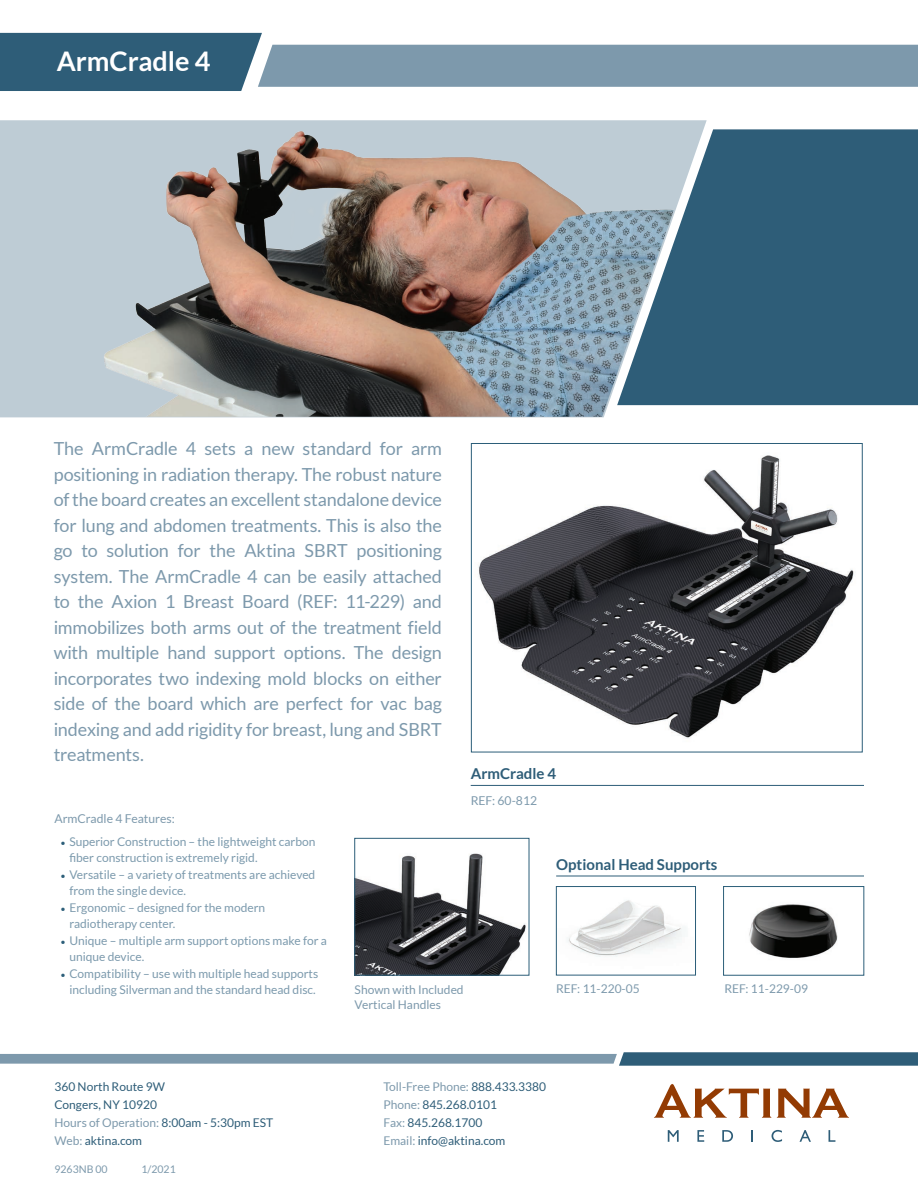
<style>
.page{position:relative;width:918px;height:1188px;background:#fff}
.page>*{position:absolute;margin:0;border:0;box-sizing:border-box;transform-origin:0 0}
.Section_Header{font:700 27px "Lato";color:#fff}
.Text{font:18px/25.5px "Lato";letter-spacing:-.01em;color:#7d99ac;text-align:justify}
.Head_with_Rule{font:700 15px "Lato";color:#2e5d78}
.Text-2{font:12.15px "Lato";color:#7d99ac}
.t1{font:12px/16.5px "Lato";color:#7c9aad}
.Text-3{font:12px "Lato";color:#7d99ac}
.Text-4{font:12px "Lato";color:#2e5d78}
.Text-5{font:10.5px "Lato";color:#7d99ac}
.s1{font-size:9px;color:#2c5e79}
.s2{color:#2e5d78}
.s3{color:#7d99ac}
</style>
<div class="page">
<svg style="left:0;top:33px;width:918px;height:58px"></svg>
<div style="left:0;top:120px;width:707px;height:297px;background:#beccd5"></div>
<div style="left:706px;top:129px;width:212px;height:276px;background:#2e5d78"></div>
<svg style="left:654px;top:1084px;width:117px;height:34px"></svg>
<svg style="left:777px;top:1089px;width:72px;height:29px"></svg>
<svg style="left:668px;top:1130px;width:11px;height:12px"></svg>
<svg style="left:697px;top:1130px;width:7px;height:12px"></svg>
<svg style="left:722px;top:1130px;width:11px;height:12px"></svg>
<svg style="left:751px;top:1130px;width:2px;height:12px"></svg>
<svg style="left:772px;top:1130px;width:10px;height:12px"></svg>
<svg style="left:800px;top:1130px;width:11px;height:12px"></svg>
<svg style="left:829px;top:1130px;width:6px;height:12px"></svg>
<svg style="left:0;top:1052px;width:918px;height:14px"></svg>
<img style="left:99px;top:120px;width:607px;height:297px">
<img style="left:357px;top:853px;width:169px;height:120px">
<div style="left:355px;top:838px;width:174px;height:137px;border:1px solid #2c5e79"></div>
<img style="left:478px;top:455px;width:376px;height:283px">
<div style="left:471px;top:443px;width:391px;height:309px;border:1px solid #2c5e79"></div>
<hr style="left:471px;top:785px;width:393px;height:1px;background:#2e5d78">
<img style="left:568px;top:900px;width:114px;height:57px">
<div style="left:556px;top:886px;width:140px;height:89px;border:1px solid #2c5e79"></div>
<img style="left:749px;top:904px;width:89px;height:54px">
<div style="left:723px;top:886px;width:141px;height:89px;border:1px solid #2c5e79"></div>
<hr style="left:556px;top:876px;width:308px;height:1px;background:#2e5d78">
<p class="Section_Header" style="left:57px;top:46px;width:155px">ArmCradle 4</p>
<p class="Text" style="left:54px;top:436px;width:390px">The ArmCradle 4 sets a new standard for arm positioning in radiation therapy. The robust nature of the board creates an excellent standalone device for lung and abdomen treatments. This is also the go to solution for the Aktina SBRT positioning system. The ArmCradle 4 can be easily attached to the Axion 1 Breast Board (REF: 11-229) and immobilizes both arms out of the treatment field with multiple hand support options. The design incorporates two indexing mold blocks on either side of the board which are perfect for vac bag indexing and add rigidity for breast, lung and SBRT treatments.</p>
<p class="Head_with_Rule" style="left:471px;top:765px;width:87px">ArmCradle 4</p>
<p class="Text-2" style="left:471px;top:794px;width:68px">REF: 60-812</p>
<p class="Text-2" style="left:54px;top:812px;width:122px">ArmCradle 4 Features:</p>
<p class="t1" style="left:69px;top:833px;width:248px;text-indent:-9px"><span class="s1">•</span> Superior Construction – the lightweight carbon fiber construction is extremely rigid.</p>
<p class="t1" style="left:69px;top:866px;width:247px;text-indent:-9px"><span class="s1">•</span> Versatile – a variety of treatments are achieved from the single device.</p>
<p class="t1" style="left:69px;top:899px;width:197px;text-indent:-9px"><span class="s1">•</span> Ergonomic – designed for the modern radiotherapy center.</p>
<p class="t1" style="left:69px;top:932px;width:259px;text-indent:-9px"><span class="s1">•</span> Unique – multiple arm support options make for a unique device.</p>
<p class="t1" style="left:60px;top:965px;width:259px;text-align:center"><span class="s1">•</span> Compatibility – use with multiple head supports including Silverman and the standard head disc.</p>
<p class="Head_with_Rule" style="left:556px;top:856px;width:163px">Optional Head Supports</p>
<p class="Text-3" style="left:355px;top:983px;width:111px">Shown with Included</p>
<p class="Text-3" style="left:556px;top:982px;width:85px">REF: 11-220-05</p>
<p class="Text-3" style="left:355px;top:998px;width:88px">Vertical Handles</p>
<p class="Text-3" style="left:724px;top:982px;width:85px">REF: 11-229-09</p>
<p class="Text-4" style="left:54px;top:1080px;width:112px">360 North Route 9W</p>
<p class="Text-4" style="left:54px;top:1098px;width:104px">Congers, NY 10920</p>
<p class="Text-3" style="left:54px;top:1116px;width:220px">Hours of Operation: <span class="s2">8:00am - 5:30pm EST</span></p>
<p class="Text-4" style="left:54px;top:1134px;width:89px"><span class="s3">Web:</span> aktina.com</p>
<p class="Text-5" style="left:54px;top:1164px;width:55px">9263NB 00</p>
<p class="Text-5" style="left:141px;top:1164px;width:36px">1/2021</p>
<p class="Text-3" style="left:383px;top:1080px;width:164px">Toll-Free Phone: <span class="s2">888.433.3380</span></p>
<p class="Text-4" style="left:383px;top:1098px;width:115px"><span class="s3">Phone:</span> 845.268.0101</p>
<p class="Text-4" style="left:383px;top:1116px;width:100px"><span class="s3">Fax:</span> 845.268.1700</p>
<p class="Text-4" style="left:383px;top:1134px;width:124px"><span class="s3">Email:</span> info@aktina.com</p>
</div>
